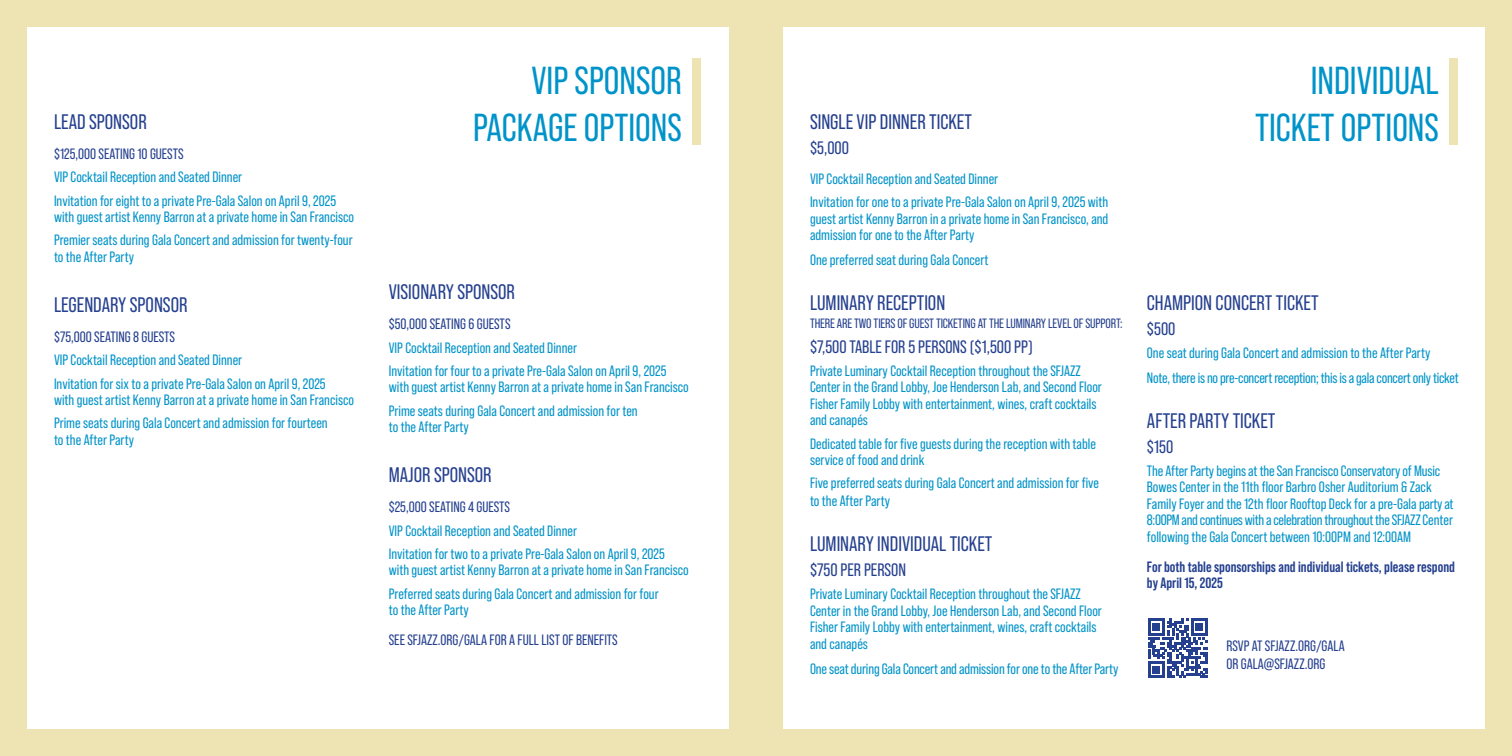
<style>
.page{position:relative;width:1512px;height:756px;background:#fff}
.page>*{position:absolute;margin:0;border:0;box-sizing:border-box;transform-origin:0 0}
.t1{font:39px/46.8px "Bebas Neue Pro";color:#0093c9;text-align:right}
.t2{font:21px "Bebas Neue Pro";color:#25408f}
.t3{font:18px "Bebas Neue Pro";color:#25408f}
.t4{font:15px/16.5px "Bebas Neue Pro";color:#0093c9}
.t5{font:15px/18px "Bebas Neue Pro";color:#25408f}
.t6{font:700 15px/16.5px "Bebas Neue Pro";color:#25408f}
.t7{font:13.5px "Bebas Neue Pro";letter-spacing:-.01em;color:#25408f}
</style>
<div class="page">
<div style="left:0;top:0;width:756px;height:756px;background:#eee3b2"></div>
<div style="left:27px;top:27px;width:702px;height:702px;background:#fff"></div>
<div style="left:756px;top:0;width:756px;height:756px;background:#eee3b2"></div>
<div style="left:783px;top:27px;width:702px;height:702px;background:#fff"></div>
<div style="left:1449px;top:58px;width:9px;height:87px;background:#eee3b2"></div>
<div style="left:692px;top:58px;width:9px;height:87px;background:#eee3b2"></div>
<svg style="left:1148px;top:619px;width:60px;height:59px"></svg>
<div style="left:1153px;top:666px;width:7px;height:7px;background:#25408f"></div>
<h2 class="t2" style="left:54px;top:110px;width:94px">LEAD SPONSOR</h2>
<p class="t5" style="left:54px;top:145px;width:131px">$125,000 SEATING 10 GUESTS</p>
<p class="t4" style="left:54px;top:165px;width:284px;line-height:23.2px">VIP Cocktail Reception and Seated Dinner<br>Invitation for eight to a private Pre-Gala Salon on April 9, 2025</p>
<p class="t4" style="left:54px;top:205px;width:302px;line-height:23.2px">with guest artist Kenny Barron at a private home in San Francisco<br>Premier seats during Gala Concert and admission for twenty-four</p>
<p class="t4" style="left:54px;top:248px;width:81px">to the After Party</p>
<h2 class="t2" style="left:54px;top:293px;width:135px">LEGENDARY SPONSOR</h2>
<p class="t5" style="left:54px;top:328px;width:123px">$75,000 SEATING 8 GUESTS</p>
<p class="t4" style="left:54px;top:348px;width:273px;line-height:23.2px">VIP Cocktail Reception and Seated Dinner<br>Invitation for six to a private Pre-Gala Salon on April 9, 2025</p>
<p class="t4" style="left:54px;top:388px;width:302px;line-height:23.2px">with guest artist Kenny Barron at a private home in San Francisco<br>Prime seats during Gala Concert and admission for fourteen</p>
<p class="t4" style="left:54px;top:431px;width:81px">to the After Party</p>
<h1 class="t1" style="left:473px;top:57px;width:210px">VIP SPONSOR<br>PACKAGE OPTIONS</h1>
<h2 class="t2" style="left:389px;top:280px;width:128px">VISIONARY SPONSOR</h2>
<p class="t5" style="left:389px;top:315px;width:123px">$50,000 SEATING 6 GUESTS</p>
<p class="t4" style="left:389px;top:336px;width:279px;line-height:23.2px">VIP Cocktail Reception and Seated Dinner<br>Invitation for four to a private Pre-Gala Salon on April 9, 2025</p>
<p class="t4" style="left:389px;top:375px;width:302px;line-height:23.2px">with guest artist Kenny Barron at a private home in San Francisco<br>Prime seats during Gala Concert and admission for ten</p>
<p class="t4" style="left:389px;top:419px;width:81px">to the After Party</p>
<h2 class="t2" style="left:389px;top:463px;width:104px">MAJOR SPONSOR</h2>
<p class="t5" style="left:389px;top:498px;width:123px">$25,000 SEATING 4 GUESTS</p>
<p class="t4" style="left:389px;top:519px;width:278px;line-height:23.2px">VIP Cocktail Reception and Seated Dinner<br>Invitation for two to a private Pre-Gala Salon on April 9, 2025</p>
<p class="t4" style="left:389px;top:558px;width:302px;line-height:23.2px">with guest artist Kenny Barron at a private home in San Francisco<br>Preferred seats during Gala Concert and admission for four</p>
<p class="t4" style="left:389px;top:602px;width:81px">to the After Party</p>
<p class="t5" style="left:389px;top:631px;width:231px">SEE SFJAZZ.ORG/GALA FOR A FULL LIST OF BENEFITS</p>
<h2 class="t2" style="left:810px;top:110px;width:163px">SINGLE VIP DINNER TICKET</h2>
<p class="t3" style="left:810px;top:137px;width:40px">$5,000</p>
<p class="t4" style="left:810px;top:167px;width:300px;line-height:23.2px">VIP Cocktail Reception and Seated Dinner<br>Invitation for one to a private Pre-Gala Salon on April 9, 2025 with</p>
<p class="t4" style="left:810px;top:210px;width:300px">guest artist Kenny Barron in a private home in San Francisco, and admission for one to the After Party</p>
<p class="t4" style="left:810px;top:251px;width:180px">One preferred seat during Gala Concert</p>
<h2 class="t2" style="left:810px;top:291px;width:137px">LUMINARY RECEPTION</h2>
<p class="t7" style="left:810px;top:315px;width:314px">THERE ARE TWO TIERS OF GUEST TICKETING AT THE LUMINARY LEVEL OF SUPPORT:</p>
<p class="t3" style="left:810px;top:336px;width:224px">$7,500 TABLE FOR 5 PERSONS ($1,500 PP)</p>
<p class="t4" style="left:810px;top:362px;width:293px">Private Luminary Cocktail Reception throughout the SFJAZZ Center in the Grand Lobby, Joe Henderson Lab, and Second Floor Fisher Family Lobby with entertainment, wines, craft cocktails and canapés</p>
<p class="t4" style="left:810px;top:435px;width:288px">Dedicated table for five guests during the reception with table service of food and drink</p>
<p class="t4" style="left:810px;top:474px;width:291px;line-height:18px">Five preferred seats during Gala Concert and admission for five to the After Party</p>
<h2 class="t2" style="left:810px;top:532px;width:184px">LUMINARY INDIVIDUAL TICKET</h2>
<p class="t3" style="left:810px;top:560px;width:98px">$750 PER PERSON</p>
<p class="t4" style="left:810px;top:586px;width:293px">Private Luminary Cocktail Reception throughout the SFJAZZ Center in the Grand Lobby, Joe Henderson Lab, and Second Floor Fisher Family Lobby with entertainment, wines, craft cocktails and canapés</p>
<p class="t4" style="left:810px;top:660px;width:310px">One seat during Gala Concert and admission for one to the After Party</p>
<h1 class="t1" style="left:1255px;top:57px;width:185px">INDIVIDUAL<br>TICKET OPTIONS</h1>
<h2 class="t2" style="left:1147px;top:291px;width:173px">CHAMPION CONCERT TICKET</h2>
<p class="t3" style="left:1147px;top:318px;width:30px">$500</p>
<p class="t4" style="left:1147px;top:340px;width:313px;line-height:24.8px">One seat during Gala Concert and admission to the After Party<br>Note, there is no pre-concert reception; this is a gala concert only ticket</p>
<h2 class="t2" style="left:1147px;top:409px;width:130px">AFTER PARTY TICKET</h2>
<p class="t3" style="left:1147px;top:436px;width:28px">$150</p>
<p class="t4" style="left:1147px;top:462px;width:308px">The After Party begins at the San Francisco Conservatory of Music Bowes Center in the 11th floor Barbro Osher Auditorium &amp; Zack Family Foyer and the 12th floor Rooftop Deck for a pre-Gala party at 8:00PM and continues with a celebration throughout the SFJAZZ Center following the Gala Concert between 10:00PM and 12:00AM</p>
<p class="t6" style="left:1147px;top:558px;width:310px">For both table sponsorships and individual tickets, please respond by April 15, 2025</p>
<p class="t5" style="left:1226px;top:637px;width:120px">RSVP AT SFJAZZ.ORG/GALA<br>OR GALA@SFJAZZ.ORG</p>
</div>
